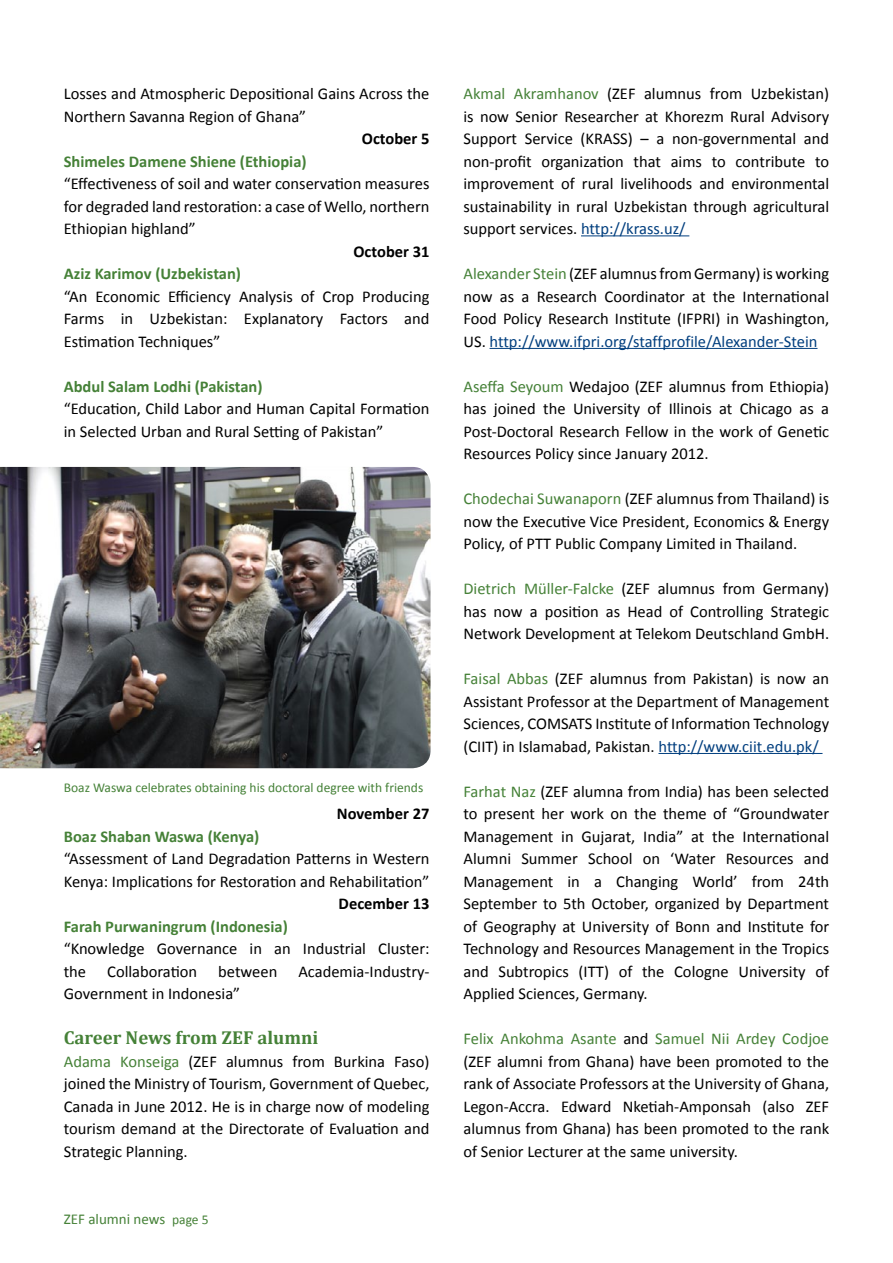
<style>
.page{position:relative;width:893px;height:1263px;background:#fff}
.page>*{position:absolute;margin:0;border:0;box-sizing:border-box;transform-origin:0 0}
.t1{font:700 18.75px "Cambria";color:#458137}
.t2{font:16.5px/22.5px "Calibri";color:#000;text-align:justify}
.t3{font:700 16.5px "Calibri";color:#458137}
.t4{font:700 16.5px "Calibri";color:#000}
.t5{font:15px "Calibri";color:#458137}
.t6{font:13.5px "Calibri";color:#458137}
.s1{color:#458137}
.s2{font-size:13.5px}
.s3{color:#003e7e}
</style>
<div class="page">
<hr style="left:581px;top:235px;width:108px;height:1px;background:#003e7e">
<hr style="left:490px;top:348px;width:327px;height:1px;background:#003e7e">
<hr style="left:658px;top:753px;width:164px;height:1px;background:#003e7e">
<img style="left:0;top:467px;width:431px;height:301px">
<p class="t2" style="left:64px;top:82px;width:367px">Losses and Atmospheric Depositional Gains Across the<br>Northern Savanna Region of Ghana”</p>
<p class="t4" style="left:362px;top:128px;width:69px">October 5</p>
<p class="t3" style="left:64px;top:150px;width:244px">Shimeles Damene Shiene (Ethiopia)</p>
<p class="t2" style="left:64px;top:172px;width:367px">“Effectiveness of soil and water conservation measures for degraded land restoration: a case of Wello, northern Ethiopian highland”</p>
<p class="t4" style="left:353px;top:241px;width:77px">October 31</p>
<p class="t3" style="left:64px;top:263px;width:179px">Aziz Karimov (Uzbekistan)</p>
<p class="t2" style="left:64px;top:285px;width:367px">“An Economic Efficiency Analysis of Crop Producing Farms in Uzbekistan: Explanatory Factors and Estimation Techniques”</p>
<p class="t3" style="left:64px;top:376px;width:200px">Abdul Salam Lodhi (Pakistan)</p>
<p class="t2" style="left:64px;top:397px;width:367px">“Education, Child Labor and Human Capital Formation in Selected Urban and Rural Setting of Pakistan”</p>
<p class="t6" style="left:64px;top:779px;width:361px">Boaz Waswa celebrates obtaining his doctoral degree with friends</p>
<p class="t4" style="left:337px;top:803px;width:94px">November 27</p>
<p class="t3" style="left:64px;top:826px;width:197px">Boaz Shaban Waswa (Kenya)</p>
<p class="t2" style="left:64px;top:847px;width:367px">“Assessment of Land Degradation Patterns in Western<br>Kenya: Implications for Restoration and Rehabilitation”</p>
<p class="t4" style="left:339px;top:893px;width:92px">December 13</p>
<p class="t3" style="left:64px;top:916px;width:226px">Farah Purwaningrum (Indonesia)</p>
<p class="t2" style="left:64px;top:937px;width:367px">“Knowledge Governance in an Industrial Cluster: the</p>
<p class="t2" style="left:107px;top:960px;width:92px">Collaboration</p>
<p class="t2" style="left:218px;top:960px;width:61px">between</p>
<p class="t2" style="left:298px;top:960px;width:133px">Academia-Industry-</p>
<p class="t2" style="left:64px;top:982px;width:178px">Government in Indonesia”</p>
<p class="t1" style="left:64px;top:1024px;width:256px">Career News from ZEF alumni</p>
<p class="t2" style="left:64px;top:1050px;width:367px"><span class="s1">Adama Konseiga</span> (ZEF alumnus from Burkina Faso) joined the Ministry of Tourism, Government of Quebec, Canada in June 2012. He is in charge now of modeling tourism demand at the Directorate of Evaluation and Strategic Planning.</p>
<p class="t5" style="left:64px;top:1210px;width:146px">ZEF alumni news <span class="s2">page 5</span></p>
<p class="t2" style="left:463px;top:82px;width:367px"><span class="s1">Akmal Akramhanov</span> (ZEF alumnus from Uzbekistan) is now Senior Researcher at Khorezm Rural Advisory Support Service (KRASS) – a non-governmental and non-profit organization that aims to contribute to improvement of rural livelihoods and environmental sustainability in rural Uzbekistan through agricultural support services. <span class="s3">http://krass.uz/</span></p>
<p class="t2" style="left:463px;top:262px;width:367px"><span class="s1">Alexander Stein</span> (ZEF alumnus from Germany) is working now as a Research Coordinator at the International Food Policy Research Institute (IFPRI) in Washington, US. <span class="s3">http://www.ifpri.org/staffprofile/Alexander-Stein</span></p>
<p class="t2" style="left:463px;top:375px;width:367px"><span class="s1">Aseffa Seyoum</span> Wedajoo (ZEF alumnus from Ethiopia) has joined the University of Illinois at Chicago as a Post-Doctoral Research Fellow in the work of Genetic Resources Policy since January 2012.</p>
<p class="t2" style="left:463px;top:487px;width:367px"><span class="s1">Chodechai Suwanaporn</span> (ZEF alumnus from Thailand) is now the Executive Vice President, Economics &amp; Energy Policy, of PTT Public Company Limited in Thailand.</p>
<p class="t2" style="left:463px;top:577px;width:367px"><span class="s1">Dietrich Müller-Falcke</span> (ZEF alumnus from Germany) has now a position as Head of Controlling Strategic Network Development at Telekom Deutschland GmbH.</p>
<p class="t2" style="left:463px;top:667px;width:367px"><span class="s1">Faisal Abbas</span> (ZEF alumnus from Pakistan) is now an Assistant Professor at the Department of Management Sciences, COMSATS Institute of Information Technology (CIIT) in Islamabad, Pakistan. <span class="s3">http://www.ciit.edu.pk/</span></p>
<p class="t2" style="left:463px;top:780px;width:367px"><span class="s1">Farhat Naz</span> (ZEF alumna from India) has been selected to present her work on the theme of “Groundwater Management in Gujarat, India” at the International Alumni Summer School on ‘Water Resources and Management in a Changing World’ from 24th September to 5th October, organized by Department of Geography at University of Bonn and Institute for Technology and Resources Management in the Tropics and Subtropics (ITT) of the Cologne University of Applied Sciences, Germany.</p>
<p class="t2" style="left:463px;top:1027px;width:367px"><span class="s1">Felix Ankohma Asante</span> and <span class="s1">Samuel Nii Ardey Codjoe </span>(ZEF alumni from Ghana) have been promoted to the rank of Associate Professors at the University of Ghana, Legon-Accra. Edward Nketiah-Amponsah (also ZEF alumnus from Ghana) has been promoted to the rank of Senior Lecturer at the same university.</p>
</div>
